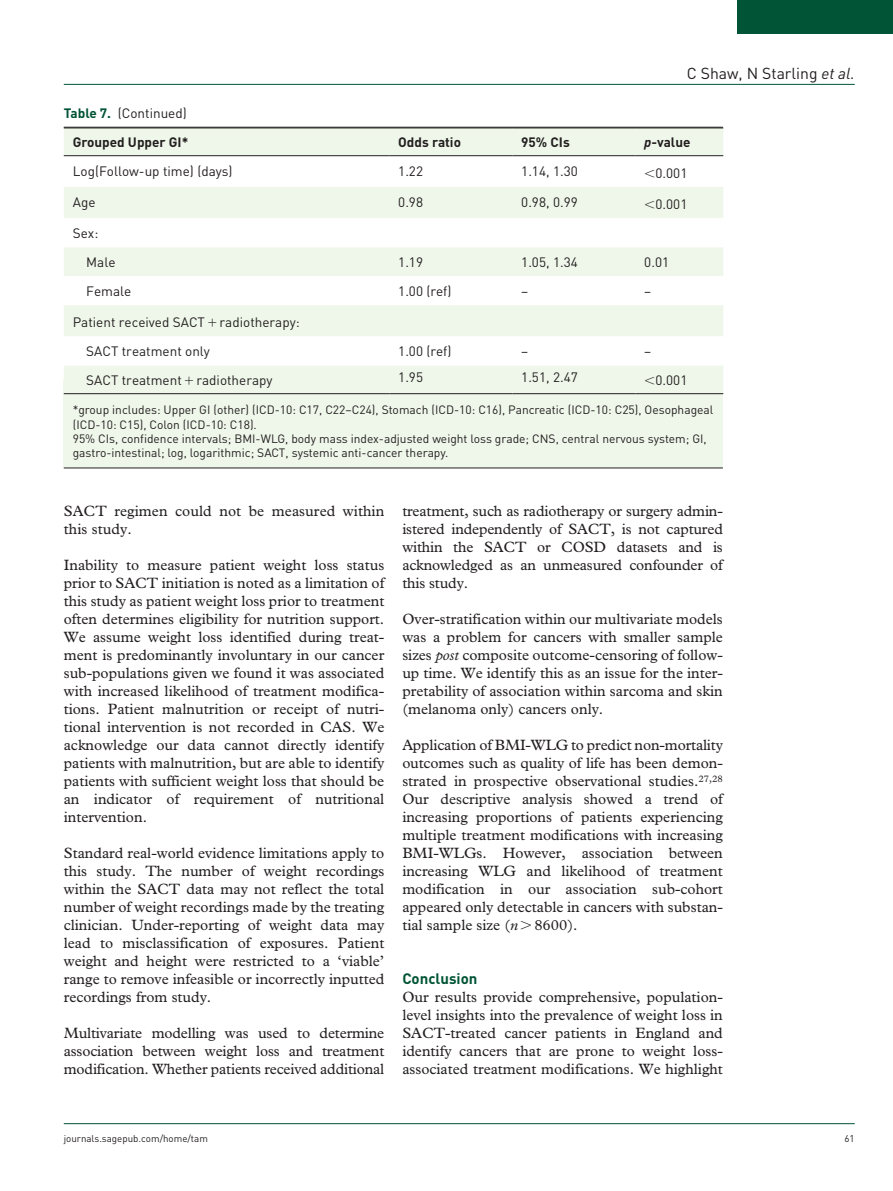
<style>
.page{position:relative;width:893px;height:1191px;background:#fff}
.page>*{position:absolute;margin:0;border:0;box-sizing:border-box;transform-origin:0 0}
.t1{font:15.75px "DIN";color:#231f20}
.t2{font:15px/18px "Plantin Std";color:#231f20;text-align:justify}
.t3{font:700 15px "DIN";color:#015436}
.t4{font:13.5px/29px "DIN";color:#231f20}
.t5{font:700 13.5px "DIN";color:#231f20}
.t6{font:12px/14.2px "DIN";color:#231f20}
.t7{font:9.75px "DIN";color:#231f20}
.s1{font-weight:700;color:#015436}
.s2{font-style:italic}
</style>
<div class="page">
<hr style="left:64px;top:84px;width:791px;height:1px;background:#015436">
<hr style="left:64px;top:1123px;width:791px;height:1px;background:#015436">
<div style="left:738px;top:0;width:155px;height:34px;background:#015436"></div>
<div style="left:64px;top:380px;width:659px;height:88px;background:#eff7ea"></div>
<hr style="left:64px;top:467px;width:659px;height:1px;background:#231f20">
<div style="left:64px;top:129px;width:659px;height:251px;background:#eff7ea"></div>
<svg style="left:64px;top:156px;width:659px;height:209px"></svg>
<hr style="left:64px;top:393px;width:325px;height:1px;background:#231f20">
<hr style="left:389px;top:393px;width:123px;height:1px;background:#231f20">
<hr style="left:512px;top:393px;width:123px;height:1px;background:#231f20">
<hr style="left:635px;top:393px;width:88px;height:1px;background:#231f20">
<hr style="left:64px;top:128px;width:325px;height:1px;background:#231f20">
<hr style="left:389px;top:128px;width:123px;height:1px;background:#231f20">
<hr style="left:512px;top:128px;width:123px;height:1px;background:#231f20">
<hr style="left:635px;top:128px;width:88px;height:1px;background:#231f20">
<hr style="left:64px;top:155px;width:325px;height:1px;background:#231f20">
<hr style="left:389px;top:155px;width:123px;height:1px;background:#231f20">
<hr style="left:512px;top:155px;width:123px;height:1px;background:#231f20">
<hr style="left:635px;top:155px;width:88px;height:1px;background:#231f20">
<hr style="left:64px;top:127px;width:659px;height:1px;background:#231f20">
<svg style="left:645px;top:170px;width:9px;height:7px"></svg>
<svg style="left:645px;top:201px;width:9px;height:8px"></svg>
<svg style="left:208px;top:319px;width:8px;height:8px"></svg>
<svg style="left:185px;top:376px;width:8px;height:4px"></svg>
<svg style="left:645px;top:376px;width:9px;height:4px"></svg>
<p class="t4" style="left:64px;top:98px;width:125px"><span class="s1">Table 7.</span> (Continued)</p>
<p class="t1" style="left:687px;top:63px;width:169px">C Shaw, N Starling <span class="s2">et al.</span></p>
<p class="t5" style="left:73px;top:133px;width:117px">Grouped Upper GI*</p>
<p class="t5" style="left:398px;top:133px;width:64px">Odds ratio</p>
<p class="t5" style="left:521px;top:133px;width:50px">95% CIs</p>
<p class="t5" style="left:644px;top:133px;width:48px"><span class="s2">p</span>-value</p>
<p class="t4" style="left:73px;top:156px;width:161px">Log(Follow-up time) (days)</p>
<p class="t4" style="left:398px;top:156px;width:26px">1.22</p>
<p class="t4" style="left:521px;top:156px;width:58px">1.14, 1.30</p>
<p class="t4" style="left:655px;top:158px;width:33px">0.001</p>
<p class="t4" style="left:73px;top:187px;width:24px">Age</p>
<p class="t4" style="left:398px;top:187px;width:26px">0.98</p>
<p class="t4" style="left:521px;top:187px;width:58px">0.98, 0.99</p>
<p class="t4" style="left:655px;top:190px;width:33px">0.001</p>
<p class="t4" style="left:86px;top:219px;width:31px;text-indent:-14px">Sex:<br>Male</p>
<p class="t4" style="left:398px;top:248px;width:26px">1.19</p>
<p class="t4" style="left:521px;top:248px;width:58px">1.05, 1.34</p>
<p class="t4" style="left:644px;top:248px;width:26px">0.01</p>
<p class="t4" style="left:86px;top:277px;width:47px">Female</p>
<p class="t4" style="left:398px;top:277px;width:55px">1.00 (ref)</p>
<p class="t4" style="left:521px;top:277px;width:9px">−</p>
<p class="t4" style="left:644px;top:277px;width:9px">−</p>
<p class="t4" style="left:86px;top:308px;width:215px;text-indent:-14px">Patient received SACT radiotherapy:<br>SACT treatment only</p>
<p class="t4" style="left:398px;top:337px;width:55px">1.00 (ref)</p>
<p class="t4" style="left:521px;top:337px;width:9px">−</p>
<p class="t4" style="left:644px;top:337px;width:9px">−</p>
<p class="t4" style="left:86px;top:365px;width:188px">SACT treatment radiotherapy</p>
<p class="t4" style="left:398px;top:363px;width:26px">1.95</p>
<p class="t4" style="left:521px;top:363px;width:58px">1.51, 2.47</p>
<p class="t4" style="left:655px;top:365px;width:33px">0.001</p>
<p class="t6" style="left:73px;top:402px;width:642px">*group includes: Upper GI (other) (ICD-10: C17, C22–C24), Stomach (ICD-10: C16), Pancreatic (ICD-10: C25), Oesophageal (ICD-10: C15), Colon (ICD-10: C18).<br>95% CIs, confidence intervals; BMI-WLG, body mass index-adjusted weight loss grade; CNS, central nervous system; GI, gastro-intestinal; log, logarithmic; SACT, systemic anti-cancer therapy.</p>
<p class="t2" style="left:64px;top:502px;width:322px">SACT regimen could not be measured within this study.</p>
<p class="t2" style="left:64px;top:556px;width:322px">Inability to measure patient weight loss status prior to SACT initiation is noted as a limitation of this study as patient weight loss prior to treatment often determines eligibility for nutrition support.<br>We assume weight loss identified during treat&shy;ment is predominantly involuntary in our cancer sub-populations given we found it was associated with increased likelihood of treatment modifica&shy;tions. Patient malnutrition or receipt of nutri&shy;tional intervention is not recorded in CAS. We acknowledge our data cannot directly identify patients with malnutrition, but are able to identify patients with sufficient weight loss that should be an indicator of requirement of nutritional intervention.</p>
<p class="t2" style="left:64px;top:844px;width:322px">Standard real-world evidence limitations apply to this study. The number of weight recordings within the SACT data may not reflect the total number of weight recordings made by the treating clinician. Under-reporting of weight data may lead to misclassification of exposures. Patient weight and height were restricted to a ‘viable’ range to remove infeasible or incorrectly inputted recordings from study.</p>
<p class="t2" style="left:64px;top:1024px;width:322px">Multivariate modelling was used to determine association between weight loss and treatment modification. Whether patients received additional</p>
<p class="t2" style="left:402px;top:502px;width:322px">treatment, such as radiotherapy or surgery admin&shy;istered independently of SACT, is not captured within the SACT or COSD datasets and is acknowledged as an unmeasured confounder of this study.</p>
<p class="t2" style="left:402px;top:610px;width:322px">Over-stratification within our multivariate models was a problem for cancers with smaller sample sizes <span class="s2">post</span> composite outcome-censoring of follow&shy;up time. We identify this as an issue for the inter&shy;pretability of association within sarcoma and skin (melanoma only) cancers only.</p>
<p class="t2" style="left:402px;top:736px;width:322px">Application of BMI-WLG to predict non-mortality outcomes such as quality of life has been demon&shy;strated in prospective observational studies.<sup>27,28<br></sup>Our descriptive analysis showed a trend of increasing proportions of patients experiencing multiple treatment modifications with increasing BMI-WLGs. However, association between increasing WLG and likelihood of treatment modification in our association sub-cohort appeared only detectable in cancers with substan&shy;tial sample size (<span class="s2">n</span> 8600).</p>
<p class="t3" style="left:402px;top:969px;width:77px">Conclusion</p>
<p class="t2" style="left:402px;top:988px;width:322px">Our results provide comprehensive, population&shy;level insights into the prevalence of weight loss in SACT-treated cancer patients in England and identify cancers that are prone to weight loss&shy;associated treatment modifications. We highlight</p>
<p class="t7" style="left:64px;top:1132px;width:146px">journals.sagepub.com/home/tam</p>
<p class="t7" style="left:844px;top:1132px;width:12px">61</p>
</div>
